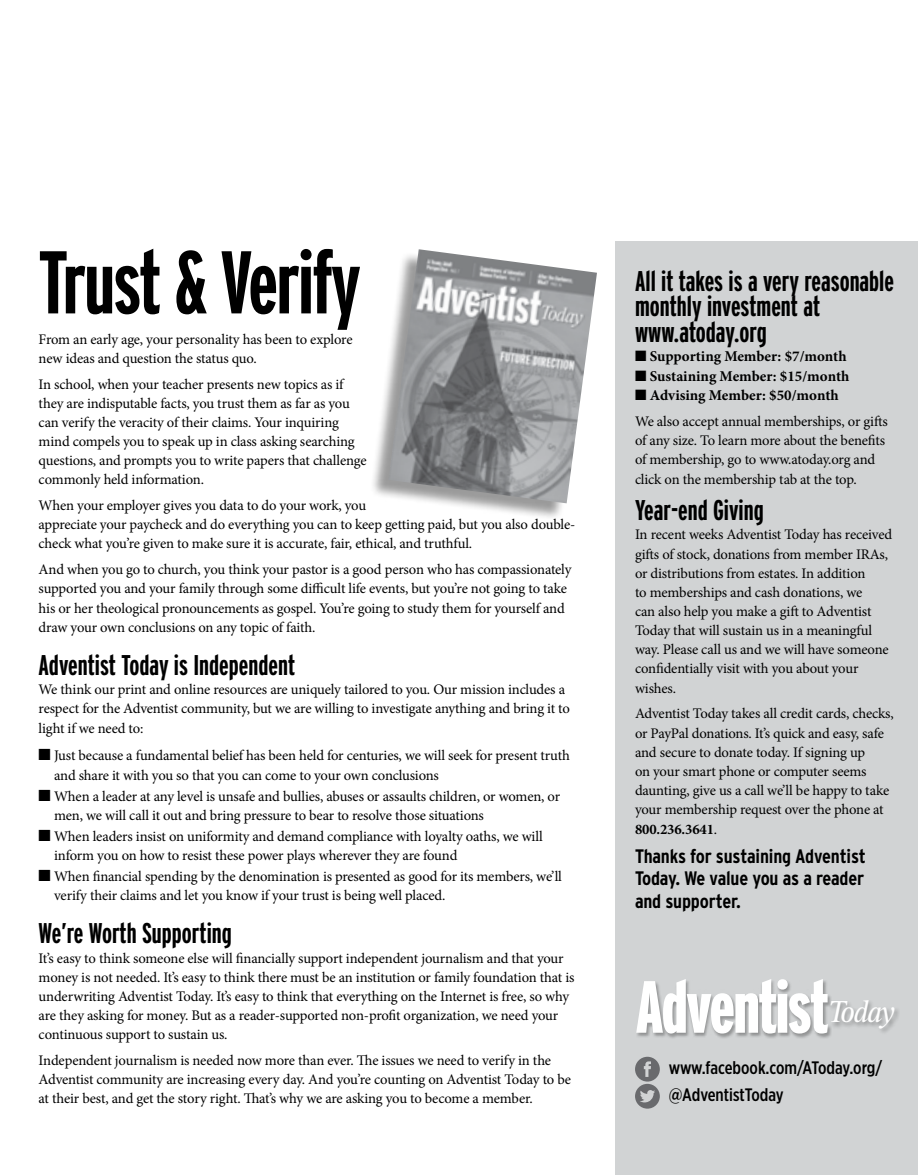
<style>
.page{position:relative;width:918px;height:1175px;background:#fff}
.page>*{position:absolute;margin:0;border:0;box-sizing:border-box;transform-origin:0 0}
.t1{font:700 extra-condensed 88.8px "Interstate";letter-spacing:-.02em;color:#000}
.t2{font:900 extra-condensed 73.65px "Interstate";letter-spacing:-.02em;color:#fff}
.t3{font:italic 31.5px "Rotis Serif";letter-spacing:-.075em;color:#fff}
.t4{font:700 extra-condensed 28.5px/25.5px "Interstate";color:#000}
.t5{font:700 condensed 19.5px/22.5px "Interstate";letter-spacing:-.01em;color:#000;text-align:justify}
.t6{font:500 18px/27px "Gotham X Narrow";color:#000}
.t7{font:700 15px "Minion Pro";letter-spacing:-.005em;color:#000}
.t8{font:14.7px/19.2px "Minion Pro";letter-spacing:-.02em;color:#000}
.t9{font:14.7px/19.2px "Minion Pro";color:#000}
.s1{font-weight:700}
</style>
<div class="page">
<div style="left:615px;top:242px;width:303px;height:932px;background:#d1d3d4"></div>
<svg style="left:635px;top:1056px;width:25px;height:52px"></svg>
<div style="left:637px;top:980px;width:195px;height:58px;background:#000;opacity:.3"></div>
<div style="left:828px;top:999px;width:72px;height:35px;background:#000;opacity:.3"></div>
<div style="left:369px;top:251px;width:225px;height:270px;background:#000;opacity:.4"></div>
<img style="left:388px;top:249px;width:209px;height:254px">
<h1 class="t1" style="left:39px;top:233px;width:324px">Trust &amp; Verify</h1>
<h3 class="t4" style="left:635px;top:268px;width:261px">All it takes is a very reasonable monthly investment at www.atoday.org</h3>
<p class="t7" style="left:635px;top:346px;width:213px">■ Supporting Member: $7/month</p>
<p class="t7" style="left:635px;top:365px;width:216px">■ Sustaining Member: $15/month</p>
<p class="t7" style="left:635px;top:385px;width:205px">■ Advising Member: $50/month</p>
<p class="t9" style="left:635px;top:412px;width:254px">We also accept annual memberships, or gifts of any size. To learn more about the benefits of membership, go to www.atoday.org and click on the membership tab at the top.</p>
<h3 class="t4" style="left:635px;top:497px;width:130px">Year-end Giving</h3>
<p class="t8" style="left:635px;top:525px;width:259px">In recent weeks Adventist Today has received gifts of stock, donations from member IRAs, or distributions from estates. In addition<br>to memberships and cash donations, we<br>can also help you make a gift to Adventist Today that will sustain us in a meaningful way. Please call us and we will have someone confidentially visit with you about your wishes.</p>
<p class="t8" style="left:635px;top:704px;width:260px">Adventist Today takes all credit cards, checks, or PayPal donations. It’s quick and easy, safe and secure to donate today. If signing up<br>on your smart phone or computer seems daunting, give us a call we’ll be happy to take your membership request over the phone at <span class="s1">800.236.3641</span>.</p>
<h3 class="t5" style="left:635px;top:844px;width:232px">Thanks for sustaining Adventist Today. We value you as a reader and supporter.</h3>
<p class="t8" style="left:39px;top:329px;width:315px">From an early age, your personality has been to explore new ideas and question the status quo.</p>
<p class="t8" style="left:39px;top:374px;width:330px">In school, when your teacher presents new topics as if they are indisputable facts, you trust them as far as you can verify the veracity of their claims. Your inquiring mind compels you to speak up in class asking searching questions, and prompts you to write papers that challenge commonly held information.</p>
<p class="t8" style="left:39px;top:496px;width:538px">When your employer gives you data to do your work, you<br>appreciate your paycheck and do everything you can to keep getting paid, but you also double&shy;check what you’re given to make sure it is accurate, fair, ethical, and truthful.</p>
<p class="t8" style="left:39px;top:560px;width:535px">And when you go to church, you think your pastor is a good person who has compassionately supported you and your family through some difficult life events, but you’re not going to take his or her theological pronouncements as gospel. You’re going to study them for yourself and draw your own conclusions on any topic of faith.</p>
<h3 class="t4" style="left:39px;top:652px;width:258px">Adventist Today is Independent</h3>
<p class="t8" style="left:39px;top:680px;width:533px">We think our print and online resources are uniquely tailored to you. Our mission includes a respect for the Adventist community, but we are willing to investigate anything and bring it to light if we need to:</p>
<p class="t8" style="left:54px;top:746px;width:517px;text-indent:-15px">■ Just because a fundamental belief has been held for centuries, we will seek for present truth and share it with you so that you can come to your own conclusions</p>
<p class="t8" style="left:54px;top:786px;width:508px;text-indent:-15px">■ When a leader at any level is unsafe and bullies, abuses or assaults children, or women, or men, we will call it out and bring pressure to bear to resolve those situations</p>
<p class="t8" style="left:54px;top:826px;width:490px;text-indent:-15px">■ When leaders insist on uniformity and demand compliance with loyalty oaths, we will inform you on how to resist these power plays wherever they are found</p>
<p class="t8" style="left:54px;top:866px;width:509px;text-indent:-15px">■ When financial spending by the denomination is presented as good for its members, we’ll verify their claims and let you know if your trust is being well placed.</p>
<h3 class="t4" style="left:39px;top:920px;width:195px">We’re Worth Supporting</h3>
<p class="t8" style="left:39px;top:948px;width:537px">It’s easy to think someone else will financially support independent journalism and that your money is not needed. It’s easy to think there must be an institution or family foundation that is underwriting Adventist Today. It’s easy to think that everything on the Internet is free, so why are they asking for money. But as a reader-supported non-profit organization, we need your continuous support to sustain us.</p>
<p class="t8" style="left:39px;top:1050px;width:534px">Independent journalism is needed now more than ever. The issues we need to verify in the<br>Adventist community are increasing every day. And you’re counting on Adventist Today to be at their best, and get the story right. That’s why we are asking you to become a member.</p>
<p class="t6" style="left:669px;top:1054px;width:215px">www.facebook.com/AToday.org/ @AdventistToday</p>
<h2 class="t2" style="left:636px;top:966px;width:195px">Adventist</h2>
<h3 class="t3" style="left:828px;top:994px;width:68px">Today</h3>
</div>
